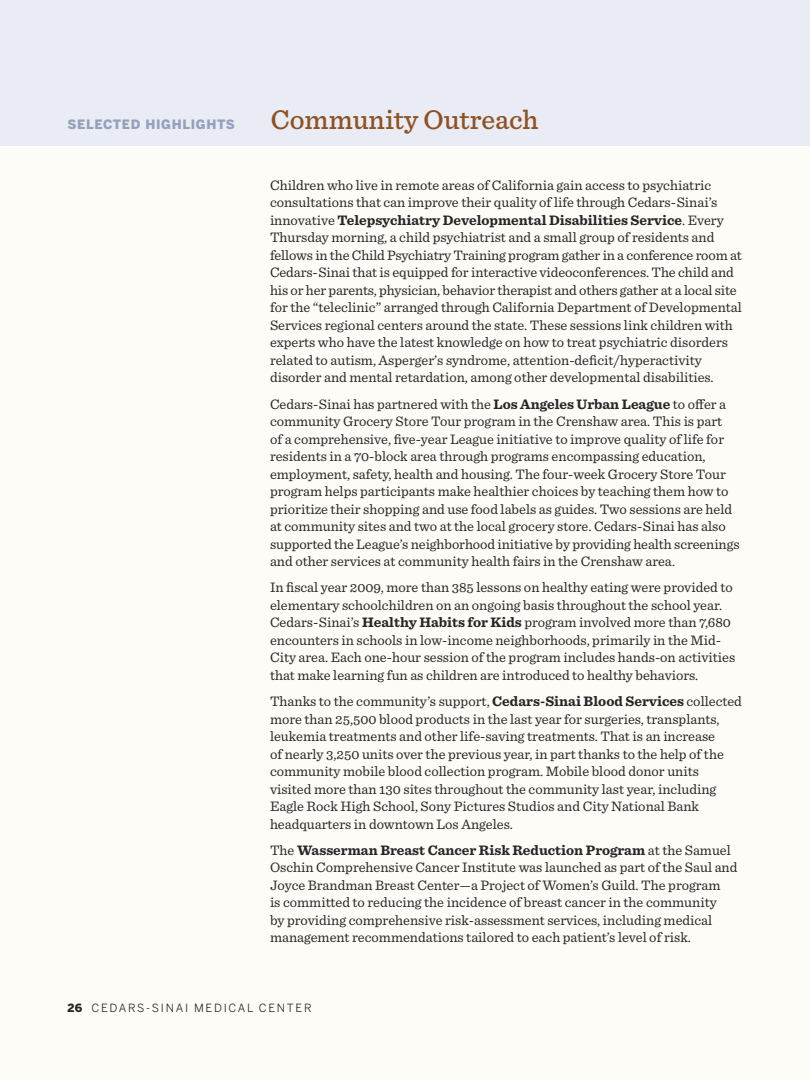
<style>
.page{position:relative;width:810px;height:1080px;background:#fff}
.page>*{position:absolute;margin:0;border:0;box-sizing:border-box;transform-origin:0 0}
.t1{font:500 28.12px "Sentinel";color:#8e5223}
.t2{font:14.38px/17.5px "Sentinel";color:#272627}
.t3{font:900 12.75px "Benton Sans";letter-spacing:.05em;color:#95a0bc}
.t4{font:11.25px "Benton Sans";letter-spacing:.15em;color:#272627}
.s1{font-weight:700}
.s2{font-weight:900}
</style>
<div class="page">
<div style="left:0;top:0;width:810px;height:146px;background:#e9ecf4"></div>
<div style="left:0;top:146px;width:810px;height:934px;background:#fdfcf7"></div>
<p class="t3" style="left:68px;top:117px;width:169px">SELECTED HIGHLIGHTS</p>
<h1 class="t1" style="left:271px;top:109px;width:269px">Community Outreach</h1>
<p class="t2" style="left:270px;top:177px;width:473px">Children who live in remote areas of California gain access to psychiatric consultations that can improve their quality of life through Cedars-Sinai’s innovative <span class="s1">Telepsychiatry Developmental Disabilities Service</span>. Every Thursday morning, a child psychiatrist and a small group of residents and fellows in the Child Psychiatry Training program gather in a conference room at Cedars-Sinai that is equipped for interactive videoconferences. The child and his or her parents, physician, behavior therapist and others gather at a local site for the “teleclinic” arranged through California Department of Developmental Services regional centers around the state. These sessions link children with experts who have the latest knowledge on how to treat psychiatric disorders related to autism, Asperger’s syndrome, attention-deficit/hyperactivity disorder and mental retardation, among other developmental disabilities.</p>
<p class="t2" style="left:270px;top:396px;width:471px">Cedars-Sinai has partnered with the <span class="s1">Los angeles urban League</span> to offer a community Grocery Store Tour program in the Crenshaw area. This is part<br>of a comprehensive, five-year League initiative to improve quality of life for residents in a 70-block area through programs encompassing education, employment, safety, health and housing. The four-week Grocery Store Tour program helps participants make healthier choices by teaching them how to prioritize their shopping and use food labels as guides. Two sessions are held at community sites and two at the local grocery store. Cedars-Sinai has also supported the League’s neighborhood initiative by providing health screenings and other services at community health fairs in the Crenshaw area.</p>
<p class="t2" style="left:270px;top:580px;width:467px">In fiscal year 2009, more than 385 lessons on healthy eating were provided to elementary schoolchildren on an ongoing basis throughout the school year.<br>Cedars-Sinai’s <span class="s1">Healthy Habits for kids</span> program involved more than 7,680 encounters in schools in low-income neighborhoods, primarily in the Mid-City area. Each one-hour session of the program includes hands-on activities that make learning fun as children are introduced to healthy behaviors.</p>
<p class="t2" style="left:270px;top:693px;width:474px">Thanks to the community’s support, <span class="s1">Cedars-Sinai blood Services</span> collected more than 25,500 blood products in the last year for surgeries, transplants, leukemia treatments and other life-saving treatments. That is an increase<br>of nearly 3,250 units over the previous year, in part thanks to the help of the community mobile blood collection program. Mobile blood donor units visited more than 130 sites throughout the community last year, including Eagle Rock High School, Sony Pictures Studios and City National Bank headquarters in downtown Los Angeles.</p>
<p class="t2" style="left:270px;top:842px;width:469px">The <span class="s1">Wasserman breast Cancer Risk Reduction Program</span> at the Samuel Oschin Comprehensive Cancer Institute was launched as part of the Saul and Joyce Brandman Breast Center—a Project of Women’s Guild. The program<br>is committed to reducing the incidence of breast cancer in the community<br>by providing comprehensive risk-assessment services, including medical management recommendations tailored to each patient’s level of risk.</p>
<p class="t4" style="left:68px;top:1002px;width:246px"><span class="s2">26</span> CEDARS-SINAI MEDICAL CENTER</p>
</div>
